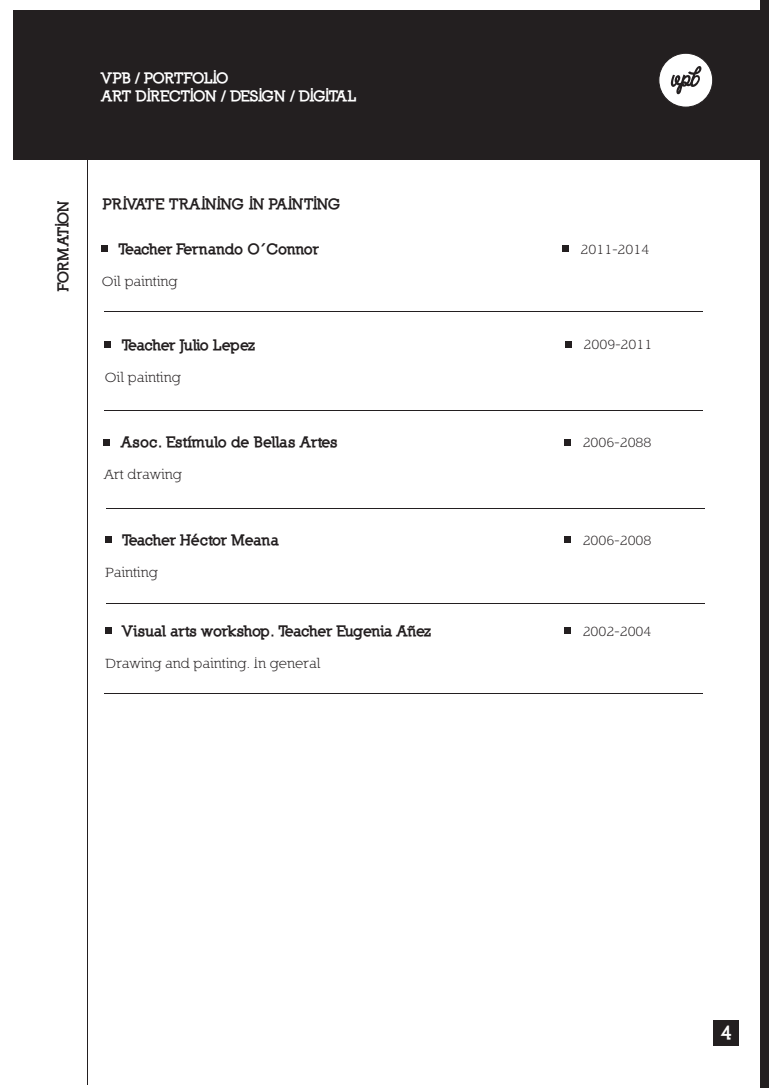
<style>
.page{position:relative;width:780px;height:1088px;background:#fff}
.page>*{position:absolute;margin:0;border:0;box-sizing:border-box;transform-origin:0 0}
.t1{font:900 18.75px "Nilland";color:#fff}
.t2{font:900 15px "Nilland";letter-spacing:-.035em;color:#231f20}
.t3{font:15px "Nilland Small Caps";color:#231f20}
.t4{font:900 15px/18px "Nilland";letter-spacing:-.055em;color:#fff}
.t5{font:900 15px "Nilland";color:#231f20}
</style>
<div class="page">
<div style="left:13px;top:10px;width:746px;height:149px;background:#231f20"></div>
<div style="left:759px;top:0;width:9px;height:1088px;background:#231f20"></div>
<div style="left:713px;top:1020px;width:26px;height:26px;background:#231f20"></div>
<div style="left:101px;top:245px;width:7px;height:7px;background:#231f20"></div>
<div style="left:562px;top:245px;width:7px;height:7px;background:#231f20"></div>
<div style="left:104px;top:341px;width:7px;height:7px;background:#231f20"></div>
<div style="left:565px;top:341px;width:7px;height:7px;background:#231f20"></div>
<div style="left:103px;top:439px;width:7px;height:6px;background:#231f20"></div>
<div style="left:564px;top:439px;width:7px;height:6px;background:#231f20"></div>
<hr style="left:87px;top:156px;width:1px;height:928px;background:#231f20">
<div style="left:105px;top:536px;width:7px;height:7px;background:#231f20"></div>
<div style="left:564px;top:536px;width:7px;height:7px;background:#231f20"></div>
<div style="left:105px;top:627px;width:7px;height:7px;background:#231f20"></div>
<div style="left:564px;top:627px;width:7px;height:7px;background:#231f20"></div>
<div style="left:658px;top:53px;width:54px;height:54px;background:#fff;border-radius:50%"></div>
<div style="left:658px;top:53px;width:54px;height:54px;border:1px solid #231f20;border-radius:50%"></div>
<svg style="left:670px;top:66px;width:31px;height:28px"></svg>
<p class="t4" style="left:102px;top:69px;width:256px">VPB / PORTFOLIO<br>ART DIRECTION / DESIGN / DIGITAL</p>
<p class="t2" style="left:54px;top:291px;width:93px;rotate:-90deg">FORMATION</p>
<p class="t2" style="left:103px;top:194px;width:239px">PRIVATE TRAINING IN PAINTING</p>
<p class="t2" style="left:119px;top:239px;width:202px">Teacher Fernando O´Connor</p>
<p class="t3" style="left:580px;top:240px;width:70px">2011-2014</p>
<p class="t3" style="left:102px;top:272px;width:77px">Oil painting</p>
<p class="t2" style="left:122px;top:335px;width:135px">Teacher Julio Lepez</p>
<p class="t3" style="left:583px;top:335px;width:70px">2009-2011</p>
<p class="t3" style="left:105px;top:368px;width:77px">Oil painting</p>
<p class="t5" style="left:121px;top:433px;width:218px">Asoc. Estímulo de Bellas Artes</p>
<p class="t3" style="left:582px;top:433px;width:70px">2006-2088</p>
<p class="t3" style="left:104px;top:466px;width:79px">Art drawing</p>
<p class="t2" style="left:122px;top:530px;width:158px">Teacher Héctor Meana</p>
<p class="t3" style="left:582px;top:531px;width:70px">2006-2008</p>
<p class="t3" style="left:105px;top:563px;width:54px">Painting</p>
<p class="t2" style="left:122px;top:621px;width:311px">Visual arts workshop. Teacher Eugenia Añez</p>
<p class="t3" style="left:582px;top:622px;width:70px">2002-2004</p>
<p class="t3" style="left:105px;top:654px;width:216px">Drawing and painting. In general</p>
<p class="t1" style="left:721px;top:1021px;width:13px">4</p>
</div>
